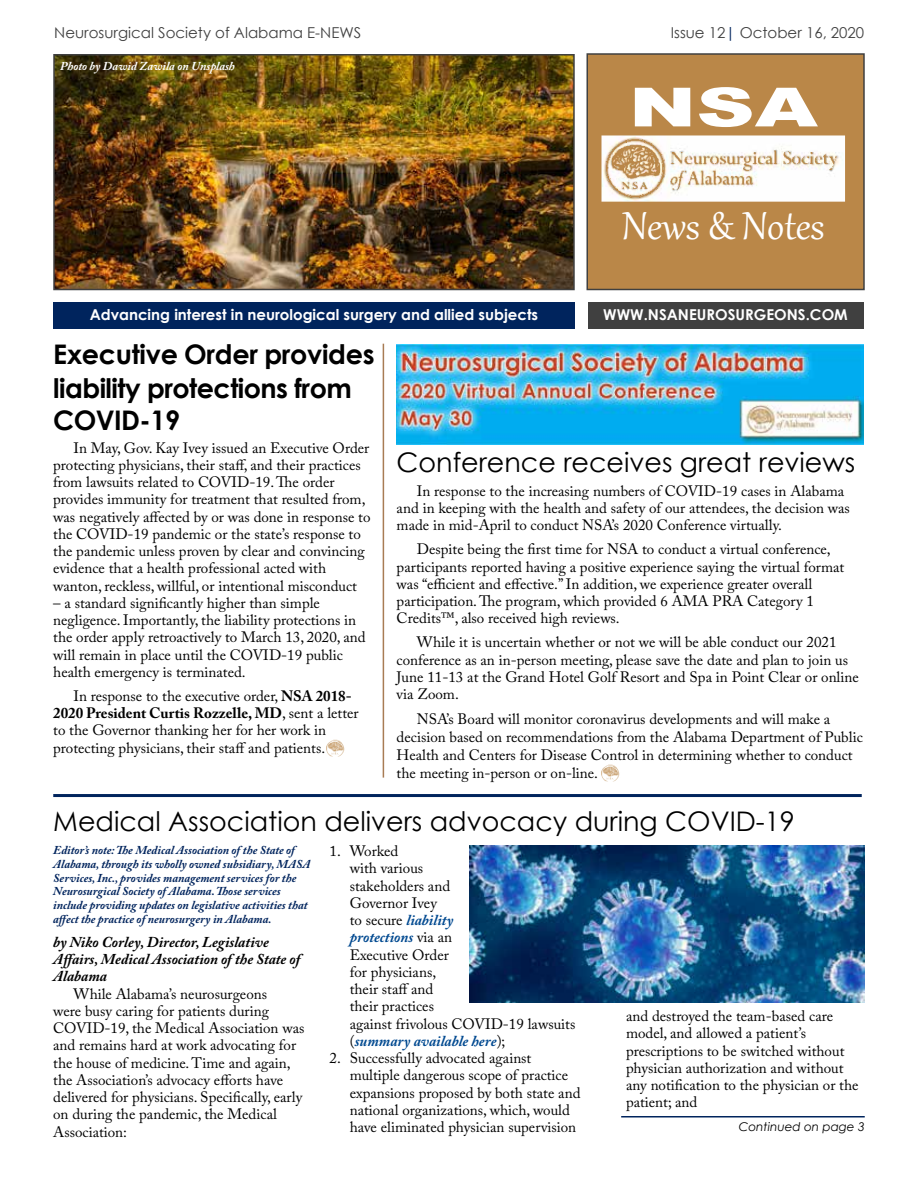
<style>
.page{position:relative;width:918px;height:1188px;background:#fff}
.page>*{position:absolute;margin:0;border:0;box-sizing:border-box;transform-origin:0 0}
.t1{font:900 54px "Arial";color:#fff;scale:1.5 1}
.t2{font:48px "Gabriola";letter-spacing:-.005em;color:#fff}
.t3{font:27px "Century Gothic";color:#000}
.t4{font:700 27px/33.2px "Century Gothic";letter-spacing:-.02em;color:#000}
.t5{font:15px/17.2px "Adobe Caslon Pro";color:#000}
.t6{font:700 15px "Century Gothic";color:#fff}
.t7{font:italic 700 15px/17.2px "Adobe Caslon Pro";color:#000}
.t8{font:15px "Century Gothic";color:#404040}
.t9{font:italic 700 12px/13.8px "Adobe Caslon Pro";color:#00245d}
.t10{font:italic 700 12px "Adobe Caslon Pro";color:#fff}
.t11{font:italic 12px "Century Gothic";color:#000}
.s1{color:#00245d}
.s2{font-weight:700}
.s3{font-weight:700;font-style:italic;color:#004990}
</style>
<div class="page">
<div style="left:586px;top:53px;width:279px;height:237px;background:#ba8748;border:2px solid #404040"></div>
<div style="left:53px;top:302px;width:522px;height:27px;background:#00245d"></div>
<div style="left:588px;top:302px;width:275px;height:27px;background:#404040"></div>
<img style="left:56px;top:57px;width:516px;height:230px">
<div style="left:53px;top:54px;width:522px;height:236px;border:2px solid #404040"></div>
<img style="left:602px;top:135px;width:243px;height:67px">
<hr style="left:621px;top:1116px;width:244px;height:2px;background:#00245d">
<img style="left:326px;top:740px;width:19px;height:16px">
<hr style="left:53px;top:794px;width:809px;height:3px;background:#00245d">
<img style="left:470px;top:845px;width:395px;height:158px">
<img style="left:397px;top:345px;width:467px;height:100px">
<hr style="left:383px;top:344px;width:1px;height:434px;background:#a87c54">
<img style="left:601px;top:765px;width:19px;height:16px">
<p class="t8" style="left:54px;top:22px;width:309px">Neurosurgical Society of Alabama E-NEWS</p>
<p class="t8" style="left:671px;top:22px;width:195px">Issue 12<span class="s1">|</span> October 16, 2020</p>
<p class="t10" style="left:60px;top:58px;width:176px">Photo by Dawid Zawila on Unsplash</p>
<h1 class="t1" style="left:629px;top:68px;width:127px">NSA</h1>
<h2 class="t2" style="left:622px;top:194px;width:204px">News &amp; Notes</h2>
<p class="t6" style="left:90px;top:304px;width:450px">Advancing interest in neurological surgery and allied subjects</p>
<p class="t6" style="left:603px;top:304px;width:246px">WWW.NSANEUROSURGEONS.COM</p>
<h3 class="t4" style="left:53px;top:336px;width:323px">Executive Order provides liability protections from<br>COVID-19</h3>
<p class="t5" style="left:53px;top:439px;width:319px;text-indent:20px">In May, Gov. Kay Ivey issued an Executive Order protecting physicians, their staff, and their practices from lawsuits related to COVID-19. The order provides immunity for treatment that resulted from, was negatively affected by or was done in response to the COVID-19 pandemic or the state’s response to the pandemic unless proven by clear and convincing evidence that a health professional acted with wanton, reckless, willful, or intentional misconduct</p>
<p class="t5" style="left:53px;top:594px;width:314px">– a standard significantly higher than simple negligence. Importantly, the liability protections in the order apply retroactively to March 13, 2020, and will remain in place until the COVID-19 public health emergency is terminated.</p>
<p class="t5" style="left:53px;top:687px;width:307px;text-indent:20px">In response to the executive order, <span class="s2">NSA 2018- 2020 President Curtis Rozzelle, MD</span>, sent a letter to the Governor thanking her for her work in protecting physicians, their staff and patients.</p>
<h3 class="t3" style="left:397px;top:443px;width:460px">Conference receives great reviews</h3>
<p class="t5" style="left:397px;top:482px;width:455px;text-indent:20px">In response to the increasing numbers of COVID-19 cases in Alabama and in keeping with the health and safety of our attendees, the decision was made in mid-April to conduct NSA’s 2020 Conference virtually.</p>
<p class="t5" style="left:397px;top:540px;width:449px;text-indent:20px">Despite being the first time for NSA to conduct a virtual conference, participants reported having a positive experience saying the virtual format was “efficient and effective.” In addition, we experience greater overall participation. The program, which provided 6 AMA PRA Category 1<br>Credits™, also received high reviews.</p>
<p class="t5" style="left:397px;top:633px;width:464px;text-indent:20px">While it is uncertain whether or not we will be able conduct our 2021 conference as an in-person meeting, please save the date and plan to join us June 11-13 at the Grand Hotel Golf Resort and Spa in Point Clear or online via Zoom.</p>
<p class="t5" style="left:397px;top:710px;width:468px;line-height:18px;text-indent:20px">NSA’s Board will monitor coronavirus developments and will make a decision based on recommendations from the Alabama Department of Public Health and Centers for Disease Control in determining whether to conduct the meeting in-person or on-line.</p>
<h3 class="t3" style="left:53px;top:802px;width:743px">Medical Association delivers advocacy during COVID-19</h3>
<p class="t9" style="left:53px;top:843px;width:259px">Editor’s note: The Medical Association of the State of Alabama, through its wholly owned subsidiary, MASA Services, Inc., provides management services for the Neurosurgical Society of Alabama. Those services include providing updates on legislative activities that affect the practice of neurosurgery in Alabama.</p>
<p class="t7" style="left:53px;top:933px;width:249px">by Niko Corley, Director, Legislative<br>Affairs, Medical Association of the State of<br>Alabama</p>
<p class="t5" style="left:53px;top:985px;width:253px;text-indent:20px">While Alabama’s neurosurgeons<br>were busy caring for patients during COVID-19, the Medical Association was and remains hard at work advocating for the house of medicine. Time and again, the Association’s advocacy efforts have delivered for physicians. Specifically, early on during the pandemic, the Medical Association:</p>
<p class="t5" style="left:350px;top:842px;width:227px;text-indent:-20px">1. Worked<br>with various<br>stakeholders and<br>Governor Ivey<br>to secure <span class="s3">liability<br>protections</span> via an<br>Executive Order<br>for physicians,<br>their staff and<br>their practices<br>against frivolous COVID-19 lawsuits (<span class="s3">summary available here</span>);</p>
<p class="t5" style="left:350px;top:1049px;width:232px;text-indent:-20px">2. Successfully advocated against multiple dangerous scope of practice expansions proposed by both state and national organizations, which, would have eliminated physician supervision</p>
<p class="t5" style="left:626px;top:1007px;width:234px">and destroyed the team-based care model, and allowed a patient’s prescriptions to be switched without physician authorization and without any notification to the physician or the patient; and</p>
<p class="t11" style="left:739px;top:1118px;width:128px">Continued on page 3</p>
</div>
